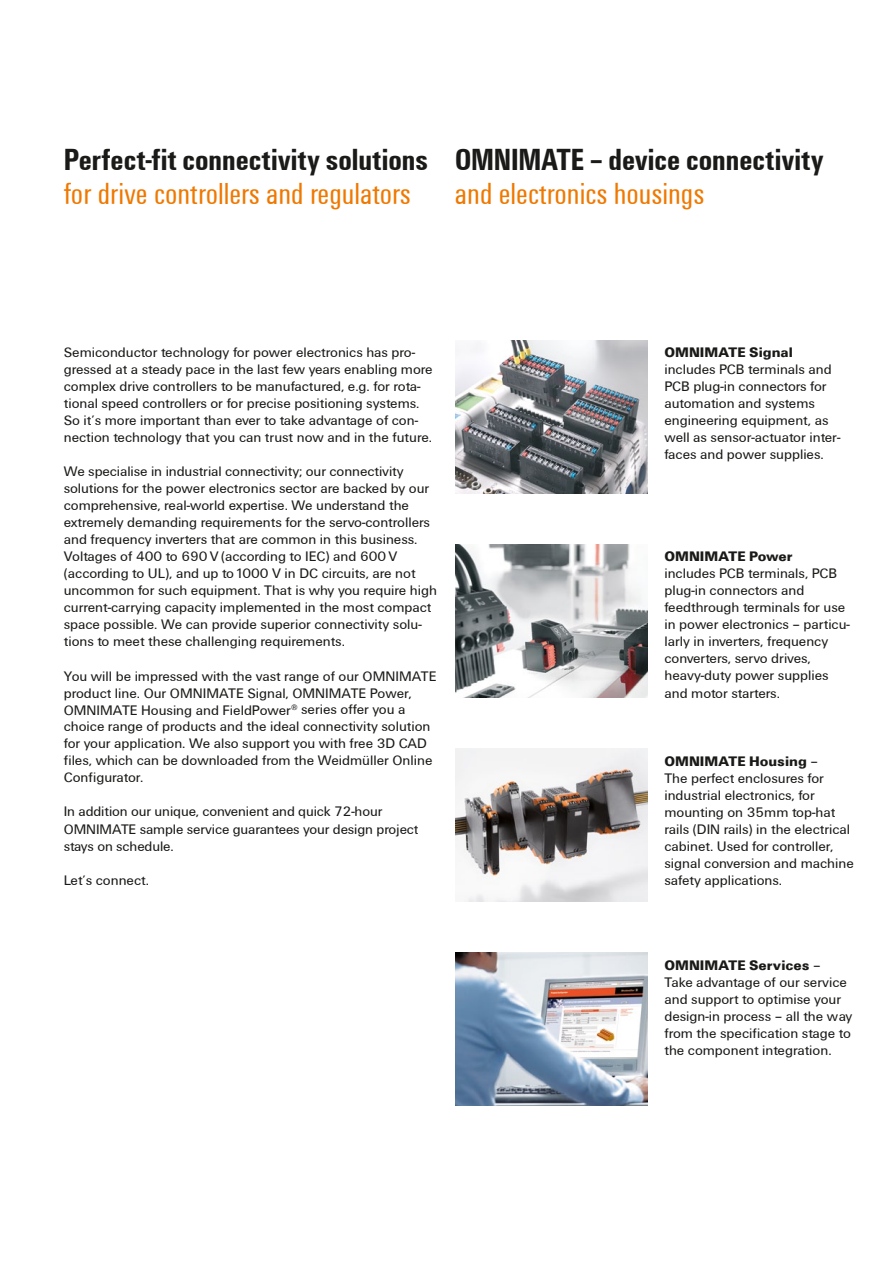
<style>
.page{position:relative;width:893px;height:1263px;background:#fff}
.page>*{position:absolute;margin:0;border:0;box-sizing:border-box;transform-origin:0 0}
.t1{font:700 31.5px "Weidmueller Condensed";color:#1a1a18}
.t2{font:31.5px "Weidmueller Condensed";color:#ef7800}
.t3{font:14.25px/17px "Weidmueller";color:#1a1a18}
.t4{font:700 14.25px "Weidmueller";color:#1a1a18}
.s1{font-weight:700}
</style>
<div class="page">
<img style="left:455px;top:340px;width:192px;height:153px">
<img style="left:455px;top:544px;width:192px;height:153px">
<img style="left:455px;top:748px;width:192px;height:153px">
<img style="left:455px;top:952px;width:192px;height:154px">
<h1 class="t1" style="left:64px;top:137px;width:366px">Perfect-fit connectivity solutions</h1>
<h1 class="t2" style="left:64px;top:173px;width:349px">for drive controllers and regulators</h1>
<h1 class="t1" style="left:455px;top:137px;width:370px">OMNIMATE – device connectivity</h1>
<h1 class="t2" style="left:455px;top:173px;width:251px">and electronics housings</h1>
<p class="t3" style="left:64px;top:343px;width:370px">Semiconductor technology for power electronics has pro&shy;gressed at a steady pace in the last few years enabling more complex drive controllers to be manufactured, e.g. for rota&shy;tional speed controllers or for precise positioning systems.<br>So it’s more important than ever to take advantage of con&shy;nection technology that you can trust now and in the future.</p>
<p class="t3" style="left:64px;top:462px;width:375px">We specialise in industrial connectivity; our connectivity solutions for the power electronics sector are backed by our comprehensive, real-world expertise. We understand the extremely demanding requirements for the servo-controllers and frequency inverters that are common in this business.<br>Voltages of 400 to 690 V (according to IEC) and 600 V (according to UL), and up to 1000 V in DC circuits, are not uncommon for such equipment. That is why you require high current-carrying capacity implemented in the most compact space possible. We can provide superior connectivity solu&shy;tions to meet these challenging requirements.</p>
<p class="t3" style="left:64px;top:667px;width:374px">You will be impressed with the vast range of our OMNIMATE product line. Our OMNIMATE Signal, OMNIMATE Power, OMNIMATE Housing and FieldPower<sup>®</sup> series offer you a choice range of products and the ideal connectivity solution for your application. We also support you with free 3D CAD files, which can be downloaded from the Weidmüller Online Configurator.</p>
<p class="t3" style="left:64px;top:803px;width:356px">In addition our unique, convenient and quick 72-hour<br>OMNIMATE sample service guarantees your design project stays on schedule.</p>
<p class="t3" style="left:64px;top:871px;width:87px">Let’s connect.</p>
<p class="t4" style="left:664px;top:342px;width:130px">OMNIMATE Signal</p>
<p class="t3" style="left:664px;top:360px;width:178px">includes PCB terminals and<br>PCB plug-in connectors for automation and systems engineering equipment, as well as sensor-actuator inter&shy;faces and power supplies.</p>
<p class="t4" style="left:664px;top:546px;width:130px">OMNIMATE Power</p>
<p class="t3" style="left:664px;top:565px;width:187px">includes PCB terminals, PCB plug-in connectors and feedthrough terminals for use in power electronics – particu&shy;larly in inverters, frequency converters, servo drives, heavy-duty power supplies and motor starters.</p>
<p class="t3" style="left:664px;top:752px;width:191px"><span class="s1">OMNIMATE Housing</span> –<br>The perfect enclosures for industrial electronics, for mounting on 35mm top-hat rails (DIN rails) in the electrical cabinet. Used for controller, signal conversion and machine safety applications.</p>
<p class="t3" style="left:664px;top:956px;width:189px"><span class="s1">OMNIMATE Services</span> –<br>Take advantage of our service and support to optimise your design-in process – all the way from the specification stage to the component integration.</p>
</div>
